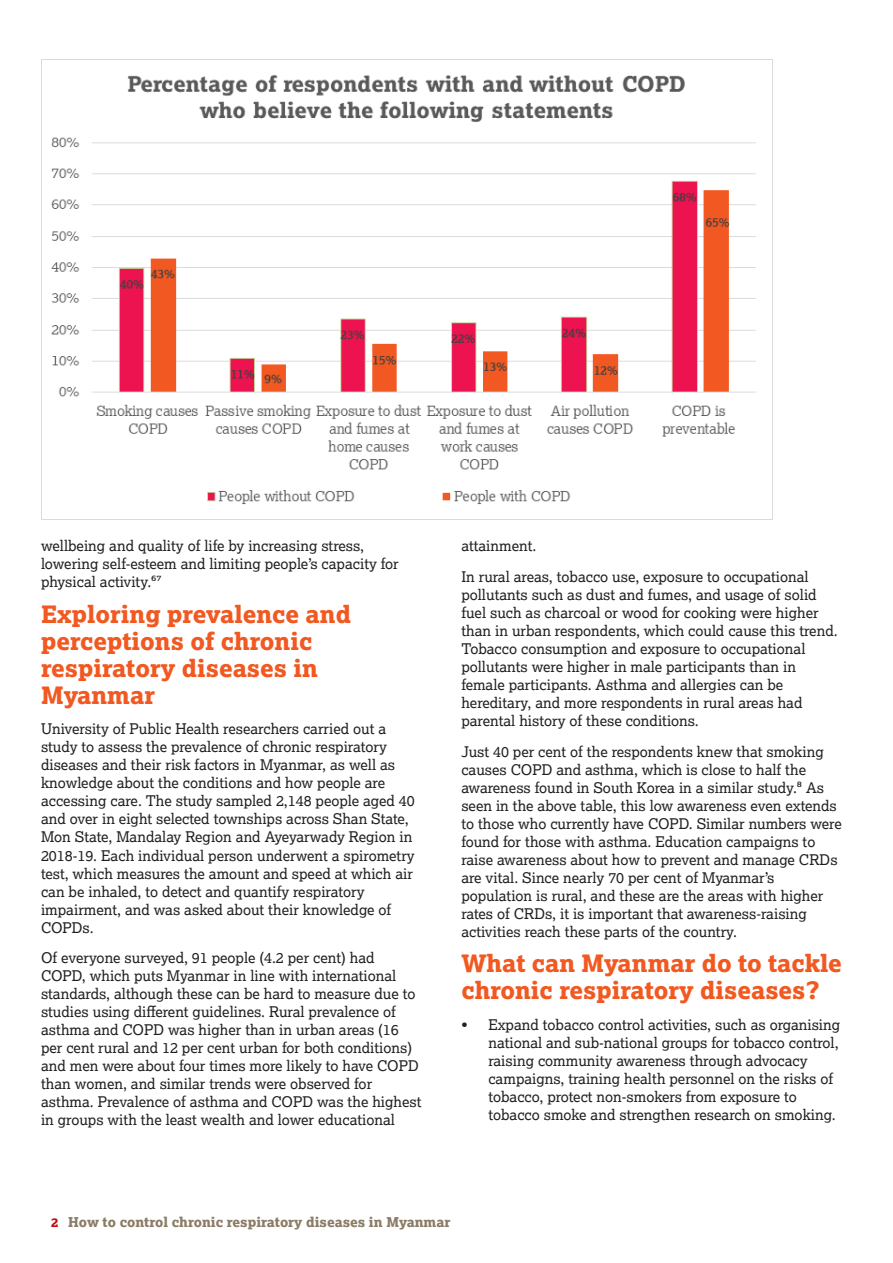
<style>
.page{position:relative;width:893px;height:1263px;background:#fff}
.page>*{position:absolute;margin:0;border:0;box-sizing:border-box;transform-origin:0 0}
.Intro_text_large{font:24px/27px "Lexia X Bold";color:#f15921}
.Subhead_1{font:14.7px/18px "Lexia";color:#231f20}
.Factsheet_title{font:800 13.5px "Lexia";color:#8a7c65}
.t1{font:12.75px "Lexia X Bold";color:#8a7c65}
.s1{color:#bb1018}
</style>
<div class="page">
<img style="left:41px;top:60px;width:715px;height:459px">
<div style="left:358px;top:486px;width:59px;height:22px;background:#fff"></div>
<div style="left:571px;top:486px;width:49px;height:21px;background:#fff"></div>
<p class="Subhead_1" style="left:41px;top:536px;width:359px">wellbeing and quality of life by increasing stress, lowering self-esteem and limiting people’s capacity for physical activity.67</p>
<p class="Intro_text_large" style="left:41px;top:600px;width:311px">Exploring prevalence and perceptions of chronic respiratory diseases in<br>Myanmar</p>
<p class="Subhead_1" style="left:41px;top:720px;width:375px">University of Public Health researchers carried out a study to assess the prevalence of chronic respiratory diseases and their risk factors in Myanmar, as well as knowledge about the conditions and how people are accessing care. The study sampled 2,148 people aged 40 and over in eight selected townships across Shan State, Mon State, Mandalay Region and Ayeyarwady Region in 2018-19. Each individual person underwent a spirometry test, which measures the amount and speed at which air can be inhaled, to detect and quantify respiratory impairment, and was asked about their knowledge of COPDs.</p>
<p class="Subhead_1" style="left:41px;top:948px;width:382px">Of everyone surveyed, 91 people (4.2 per cent) had COPD, which puts Myanmar in line with international standards, although these can be hard to measure due to studies using different guidelines. Rural prevalence of asthma and COPD was higher than in urban areas (16 per cent rural and 12 per cent urban for both conditions) and men were about four times more likely to have COPD than women, and similar trends were observed for asthma. Prevalence of asthma and COPD was the highest in groups with the least wealth and lower educational</p>
<p class="Subhead_1" style="left:461px;top:536px;width:77px">attainment.</p>
<p class="Subhead_1" style="left:461px;top:567px;width:378px">In rural areas, tobacco use, exposure to occupational pollutants such as dust and fumes, and usage of solid fuel such as charcoal or wood for cooking were higher than in urban respondents, which could cause this trend.<br>Tobacco consumption and exposure to occupational pollutants were higher in male participants than in female participants. Asthma and allergies can be hereditary, and more respondents in rural areas had parental history of these conditions.</p>
<p class="Subhead_1" style="left:461px;top:742px;width:382px">Just 40 per cent of the respondents knew that smoking causes COPD and asthma, which is close to half the awareness found in South Korea in a similar study.8 As seen in the above table, this low awareness even extends to those who currently have COPD. Similar numbers were found for those with asthma. Education campaigns to raise awareness about how to prevent and manage CRDs are vital. Since nearly 70 per cent of Myanmar’s population is rural, and these are the areas with higher rates of CRDs, it is important that awareness-raising activities reach these parts of the country.</p>
<p class="Intro_text_large" style="left:461px;top:949px;width:382px">What can Myanmar do to tackle chronic respiratory diseases?</p>
<p class="Subhead_1" style="left:488px;top:1015px;width:353px;text-indent:-27px">• Expand tobacco control activities, such as organising national and sub-national groups for tobacco control, raising community awareness through advocacy campaigns, training health personnel on the risks of tobacco, protect non-smokers from exposure to tobacco smoke and strengthen research on smoking.</p>
<p class="Factsheet_title" style="left:68px;top:1213px;width:384px">How to control chronic respiratory diseases in Myanmar</p>
<p class="t1" style="left:51px;top:1214px;width:244px"><span class="s1">2</span> Title of document as running footer</p>
</div>
